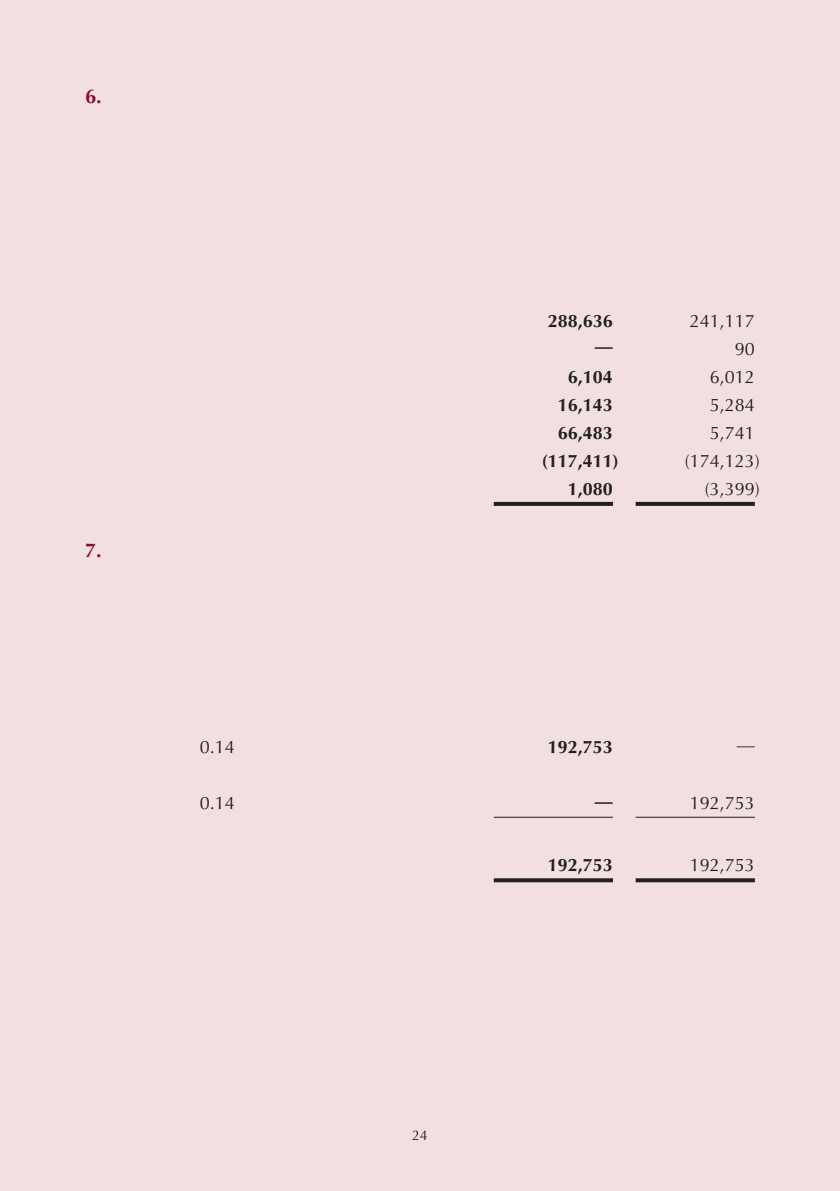
<style>
.page{position:relative;width:840px;height:1191px;background:#fff}
.page>*{position:absolute;margin:0;border:0;box-sizing:border-box;transform-origin:0 0}
.t1{font:700 20px "Optima LT Std";color:#8d0d3a}
.t2{font:18px "Optima LT Std";color:#231f20}
.t3{font:700 18px "Optima LT Std";color:#231f20}
.t4{font:14px "Optima LT Std";color:#231f20}
</style>
<div class="page">
<div style="left:0;top:0;width:839px;height:1191px;background:#f2e0e0"></div>
<svg style="left:493px;top:502px;width:119px;height:4px"></svg>
<svg style="left:635px;top:502px;width:119px;height:4px"></svg>
<hr style="left:493px;top:816px;width:119px;height:1px;background:#231f20">
<hr style="left:635px;top:816px;width:119px;height:1px;background:#231f20">
<svg style="left:493px;top:878px;width:119px;height:4px"></svg>
<svg style="left:635px;top:878px;width:119px;height:4px"></svg>
<p class="t1" style="left:85px;top:84px;width:18px">6.</p>
<p class="t1" style="left:85px;top:539px;width:18px">7.</p>
<p class="t2" style="left:200px;top:737px;width:37px">0.14</p>
<p class="t2" style="left:200px;top:793px;width:37px">0.14</p>
<p class="t4" style="left:412px;top:1127px;width:17px">24</p>
<p class="t3" style="left:547px;top:310px;width:67px">288,636</p>
<p class="t2" style="left:689px;top:310px;width:67px">241,117</p>
<p class="t3" style="left:594px;top:336px;width:19px">—</p>
<p class="t2" style="left:734px;top:338px;width:22px">90</p>
<p class="t3" style="left:567px;top:366px;width:47px">6,104</p>
<p class="t2" style="left:709px;top:366px;width:47px">6,012</p>
<p class="t3" style="left:557px;top:394px;width:57px">16,143</p>
<p class="t2" style="left:709px;top:394px;width:47px">5,284</p>
<p class="t3" style="left:557px;top:422px;width:57px">66,483</p>
<p class="t2" style="left:709px;top:422px;width:47px">5,741</p>
<p class="t3" style="left:541px;top:450px;width:79px">)117,411(</p>
<p class="t2" style="left:684px;top:450px;width:77px">)174,123(</p>
<p class="t3" style="left:567px;top:478px;width:47px">1,080</p>
<p class="t2" style="left:704px;top:478px;width:57px">)3,399(</p>
<p class="t3" style="left:547px;top:737px;width:67px">192,753</p>
<p class="t2" style="left:736px;top:734px;width:19px">—</p>
<p class="t3" style="left:594px;top:790px;width:19px">—</p>
<p class="t2" style="left:689px;top:793px;width:67px">192,753</p>
<p class="t3" style="left:547px;top:855px;width:67px">192,753</p>
<p class="t2" style="left:689px;top:855px;width:67px">192,753</p>
</div>
